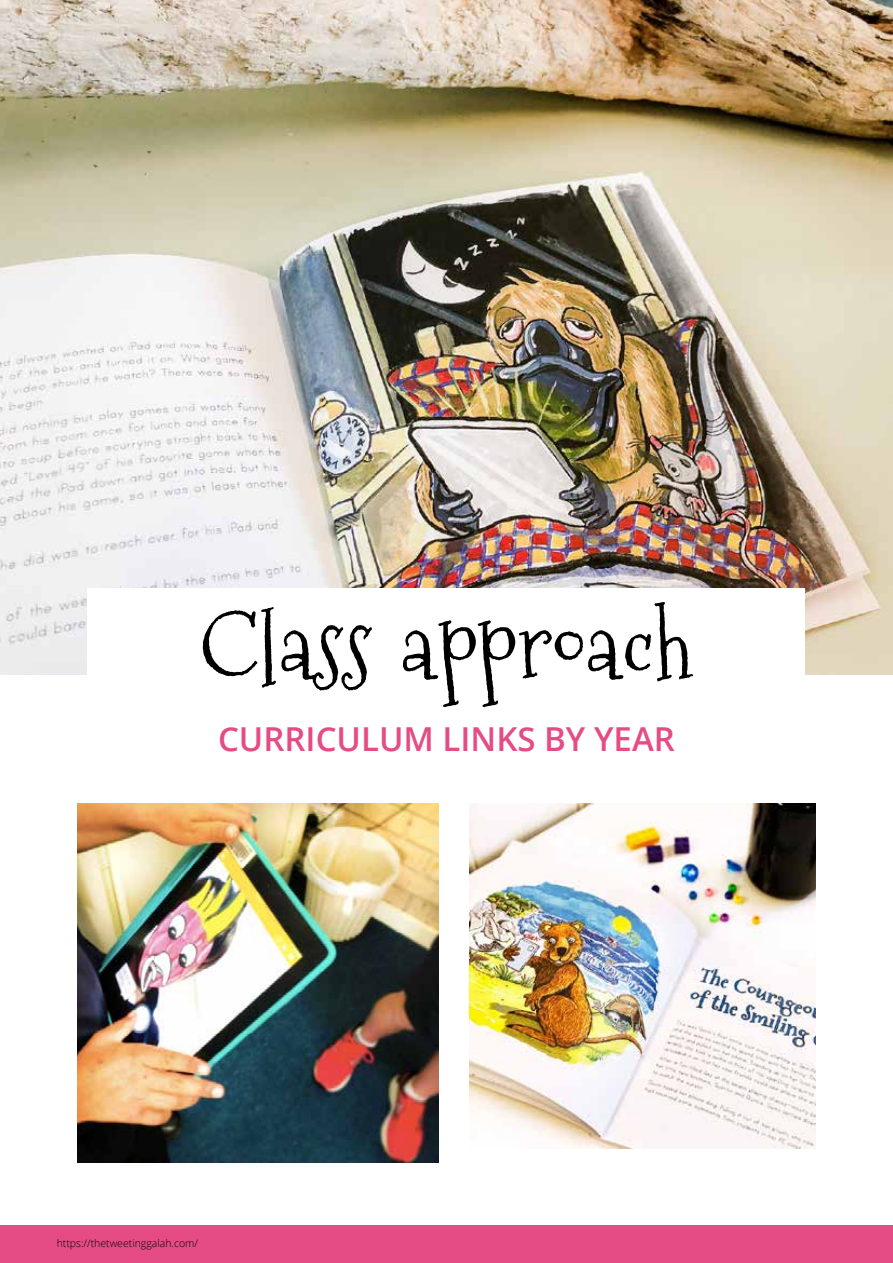
<style>
.page{position:relative;width:893px;height:1263px;background:#fff}
.page>*{position:absolute;margin:0;border:0;box-sizing:border-box;transform-origin:0 0}
.t1{font:90px "Mountainsof Christmas";color:#000}
.t2{font:600 33px "Open Sans";color:#e54c85}
.t3{font:300 10.5px "Open Sans";color:#000}
</style>
<div class="page">
<div style="left:0;top:1226px;width:893px;height:37px;background:#e54c85"></div>
<img style="left:0;top:0;width:893px;height:674px">
<div style="left:88px;top:588px;width:717px;height:172px;background:#fff"></div>
<img style="left:77px;top:803px;width:361px;height:359px">
<img style="left:470px;top:803px;width:346px;height:346px">
<h1 class="t1" style="left:202px;top:585px;width:495px">Class approach</h1>
<h2 class="t2" style="left:218px;top:717px;width:458px">CURRICULUM LINKS BY YEAR</h2>
<p class="t3" style="left:57px;top:1235px;width:143px">https://thetweetinggalah.com/</p>
</div>
